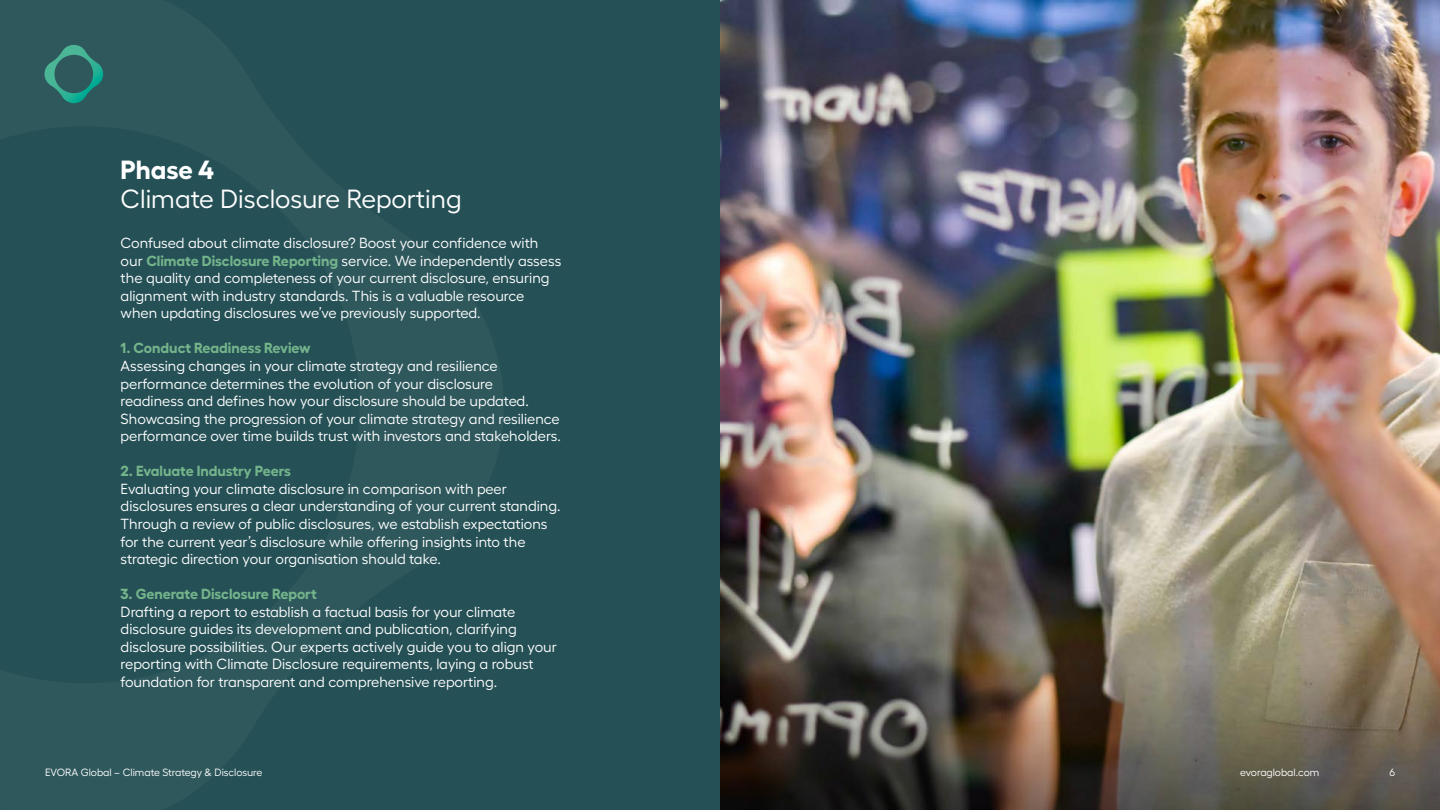
<style>
.page{position:relative;width:1440px;height:810px;background:#255056}
.page>*{position:absolute;margin:0;border:0;box-sizing:border-box;transform-origin:0 0}
.t1{font:26.25px "Hellix";color:#fff}
.t2{font:700 26.25px "Hellix";color:#fff}
.t3{font:14.62px/17.5px "Hellix";color:#fff}
.t4{font:700 14.62px "Hellix";color:#74b48b}
.t5{font:10.5px "Hellix";color:#fff}
.s1{font-weight:700;color:#74b48b}
</style>
<div class="page">
<svg style="left:44px;top:45px;width:59px;height:58px"></svg>
<img style="left:720px;top:0;width:720px;height:810px">
<h1 class="t2" style="left:121px;top:149px;width:95px">Phase 4</h1>
<h1 class="t1" style="left:121px;top:179px;width:343px">Climate Disclosure Reporting</h1>
<p class="t3" style="left:121px;top:233px;width:442px">Confused about climate disclosure? Boost your confidence with our <span class="s1">Climate Disclosure Reporting</span> service. We independently assess the quality and completeness of your current disclosure, ensuring alignment with industry standards. This is a valuable resource when updating disclosures we’ve previously supported.</p>
<p class="t4" style="left:121px;top:337px;width:192px">1. Conduct Readiness Review</p>
<p class="t3" style="left:121px;top:356px;width:442px">Assessing changes in your climate strategy and resilience performance determines the evolution of your disclosure<br>readiness and defines how your disclosure should be updated.<br>Showcasing the progression of your climate strategy and resilience performance over time builds trust with investors and stakeholders.</p>
<p class="t4" style="left:121px;top:459px;width:172px">2. Evaluate Industry Peers</p>
<p class="t3" style="left:121px;top:479px;width:442px">Evaluating your climate disclosure in comparison with peer disclosures ensures a clear understanding of your current standing.<br>Through a review of public disclosures, we establish expectations for the current year’s disclosure while offering insights into the strategic direction your organisation should take.</p>
<p class="t4" style="left:121px;top:582px;width:198px">3. Generate Disclosure Report</p>
<p class="t3" style="left:121px;top:601px;width:438px">Drafting a report to establish a factual basis for your climate disclosure guides its development and publication, clarifying disclosure possibilities. Our experts actively guide you to align your reporting with Climate Disclosure requirements, laying a robust foundation for transparent and comprehensive reporting.</p>
<p class="t5" style="left:45px;top:765px;width:219px">EVORA Global – Climate Strategy &amp; Disclosure</p>
<p class="t5" style="left:1389px;top:765px;width:7px">6</p>
<p class="t5" style="left:1240px;top:765px;width:81px">evoraglobal.com</p>
</div>
